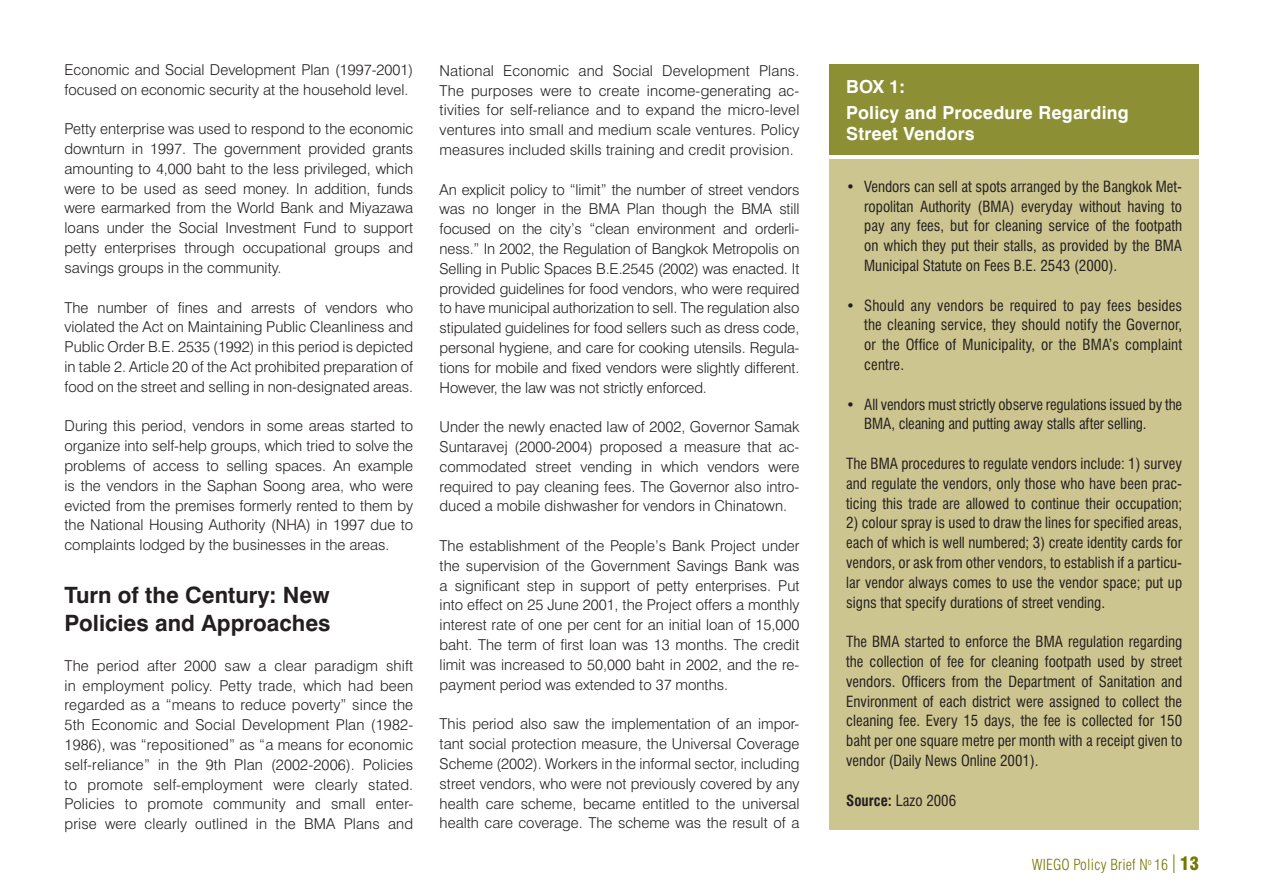
<style>
.page{position:relative;width:1263px;height:893px;background:#fff}
.page>*{position:absolute;margin:0;border:0;box-sizing:border-box;transform-origin:0 0}
.Heading2{font:700 22.5px/28.5px "Swiss 721 BT";color:#231f20}
.Heading3{font:700 18px/21px "Swiss 721 BT";letter-spacing:.01em;color:#fff}
.Body1{font:300 15px/19.8px "Swiss 721 BT";color:#231f20;text-align:justify}
.Body1-2{font:condensed 15px/19.8px "Swiss 721 BT";color:#231f20;text-align:justify}
.t1{font:300 condensed 15px "Swiss 721 BT";letter-spacing:.01em;color:#747801}
.s1{font-weight:700}
.s2{font-size:24.75px}
.s3{font-weight:900;font-size:18px}
</style>
<div class="page">
<div style="left:829px;top:159px;width:370px;height:670px;background:#cdc590"></div>
<div style="left:829px;top:64px;width:370px;height:91px;background:#8d8f34"></div>
<p class="Body1" style="left:65px;top:60px;width:350px">Economic and Social Development Plan (1997-2001) focused on economic security at the household level.</p>
<p class="Body1" style="left:65px;top:119px;width:350px">Petty enterprise was used to respond to the economic downturn in 1997. The government provided grants amounting to 4,000 baht to the less privileged, which were to be used as seed money. In addition, funds were earmarked from the World Bank and Miyazawa loans under the Social Investment Fund to support petty enterprises through occupational groups and savings groups in the community.</p>
<p class="Body1" style="left:65px;top:297px;width:350px">The number of fines and arrests of vendors who violated the Act on Maintaining Public Cleanliness and Public Order B.E. 2535 (1992) in this period is depicted in table 2. Article 20 of the Act prohibited preparation of food on the street and selling in non-designated areas.</p>
<p class="Body1" style="left:65px;top:416px;width:350px">During this period, vendors in some areas started to organize into self-help groups, which tried to solve the problems of access to selling spaces. An example is the vendors in the Saphan Soong area, who were evicted from the premises formerly rented to them by the National Housing Authority (NHA) in 1997 due to complaints lodged by the businesses in the areas.</p>
<p class="Heading2" style="left:65px;top:580px;width:267px">Turn of the Century: New<br>Policies and Approaches</p>
<p class="Body1" style="left:65px;top:655px;width:350px">The period after 2000 saw a clear paradigm shift in employment policy. Petty trade, which had been regarded as a “means to reduce poverty” since the 5th Economic and Social Development Plan (1982- 1986), was “repositioned” as “a means for economic self-reliance” in the 9th Plan (2002-2006). Policies to promote self-employment were clearly stated.<br>Policies to promote community and small enter&shy;prise were clearly outlined in the BMA Plans and</p>
<p class="Body1" style="left:440px;top:60px;width:361px">National Economic and Social Development Plans.<br>The purposes were to create income-generating ac&shy;tivities for self-reliance and to expand the micro-level ventures into small and medium scale ventures. Policy measures included skills training and credit provision.</p>
<p class="Body1" style="left:440px;top:179px;width:361px">An explicit policy to “limit” the number of street vendors was no longer in the BMA Plan though the BMA still focused on the city’s “clean environment and orderli&shy;ness.” In 2002, the Regulation of Bangkok Metropolis on Selling in Public Spaces B.E.2545 (2002) was enacted. It provided guidelines for food vendors, who were required to have municipal authorization to sell. The regulation also stipulated guidelines for food sellers such as dress code, personal hygiene, and care for cooking utensils. Regula&shy;tions for mobile and fixed vendors were slightly different.<br>However, the law was not strictly enforced.</p>
<p class="Body1" style="left:440px;top:417px;width:361px">Under the newly enacted law of 2002, Governor Samak Suntaravej (2000-2004) proposed a measure that ac&shy;commodated street vending in which vendors were required to pay cleaning fees. The Governor also intro&shy;duced a mobile dishwasher for vendors in Chinatown.</p>
<p class="Body1" style="left:440px;top:536px;width:361px">The establishment of the People’s Bank Project under the supervision of the Government Savings Bank was a significant step in support of petty enterprises. Put into effect on 25 June 2001, the Project offers a monthly interest rate of one per cent for an initial loan of 15,000 baht. The term of first loan was 13 months. The credit limit was increased to 50,000 baht in 2002, and the re&shy;payment period was extended to 37 months.</p>
<p class="Body1" style="left:440px;top:714px;width:361px">This period also saw the implementation of an impor&shy;tant social protection measure, the Universal Coverage Scheme (2002). Workers in the informal sector, including street vendors, who were not previously covered by any health care scheme, became entitled to the universal health care coverage. The scheme was the result of a</p>
<p class="Heading3" style="left:846px;top:76px;width:60px">BOX 1:</p>
<p class="Heading3" style="left:846px;top:102px;width:284px">Policy and Procedure Regarding<br>Street Vendors</p>
<p class="Body1-2" style="left:864px;top:176px;width:319px;text-indent:-18px">• Vendors can sell at spots arranged by the Bangkok Met&shy;ropolitan Authority (BMA) everyday without having to pay any fees, but for cleaning service of the footpath on which they put their stalls, as provided by the BMA Municipal Statute on Fees B.E. 2543 (2000).</p>
<p class="Body1-2" style="left:864px;top:295px;width:319px;text-indent:-18px">• Should any vendors be required to pay fees besides the cleaning service, they should notify the Governor, or the Office of Municipality, or the BMA’s complaint centre.</p>
<p class="Body1-2" style="left:864px;top:394px;width:319px;text-indent:-18px">• All vendors must strictly observe regulations issued by the<br>BMA, cleaning and putting away stalls after selling.</p>
<p class="Body1-2" style="left:846px;top:454px;width:337px">The BMA procedures to regulate vendors include: 1) survey and regulate the vendors, only those who have been prac&shy;ticing this trade are allowed to continue their occupation;</p>
<p class="Body1-2" style="left:846px;top:513px;width:337px">2) colour spray is used to draw the lines for specified areas, each of which is well numbered; 3) create identity cards for vendors, or ask from other vendors, to establish if a particu&shy;lar vendor always comes to use the vendor space; put up signs that specify durations of street vending.</p>
<p class="Body1-2" style="left:846px;top:632px;width:337px">The BMA started to enforce the BMA regulation regarding the collection of fee for cleaning footpath used by street vendors. Officers from the Department of Sanitation and Environment of each district were assigned to collect the cleaning fee. Every 15 days, the fee is collected for 150 baht per one square metre per month with a receipt given to vendor (Daily News Online 2001).</p>
<p class="Body1-2" style="left:846px;top:790px;width:111px"><span class="s1">Source:</span> Lazo 2006</p>
<p class="t1" style="left:1032px;top:856px;width:169px">WIEGO Policy Brief N<sup>o</sup> 16 <span class="s2">I</span> <span class="s3">13</span></p>
</div>
